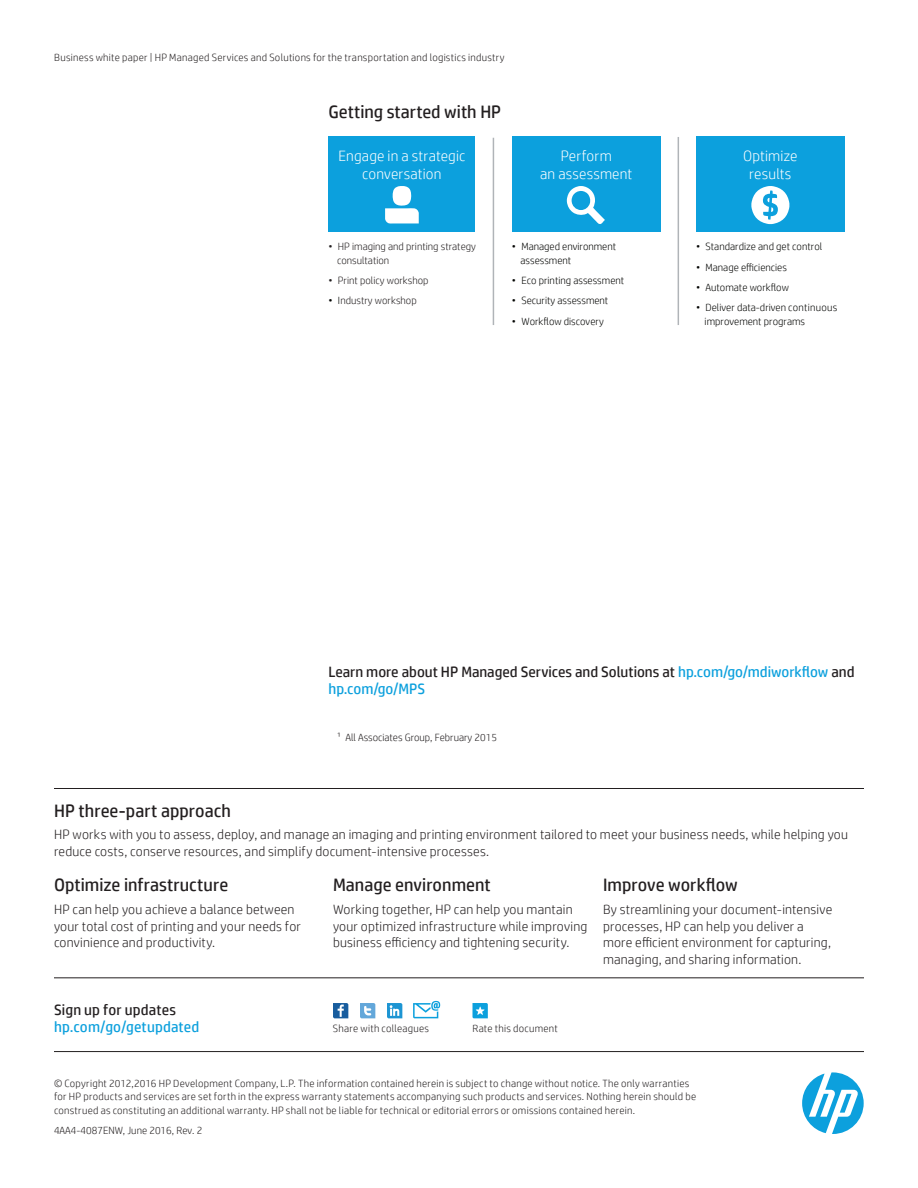
<style>
.page{position:relative;width:918px;height:1188px;background:#fff}
.page>*{position:absolute;margin:0;border:0;box-sizing:border-box;transform-origin:0 0}
.Subhead_12_14_bold{font:18px "HP Simplified";color:#231f20}
.Call_to_action_10_11{font:15px/16.5px "HP Simplified";color:#231f20}
.H3_12pt_C{font:300 15px/18px "HP Simplified";letter-spacing:.01em;color:#fff;text-align:center}
.Call_to_action_10_11-2{font:15px/16.5px "HP Simplified";letter-spacing:.01em;color:#0ca0dd}
.t1{font:300 13.5px/16.5px "HP Simplified";letter-spacing:.015em;color:#231f20}
.Legal_7_9{font:300 10.5px/13.5px "HP Simplified";letter-spacing:.025em;color:#231f20}
.t2{font:300 10.5px/13.5px "HP Simplified";color:#040503}
.Legal_7_9-2{font:300 10.5px/13.5px "HP Simplified";color:#231f20}
.s1{color:#040503}
.s2{color:#0ca0dd}
.s3{color:#231f20}
</style>
<div class="page">
<svg style="left:333px;top:1003px;width:15px;height:15px"></svg>
<svg style="left:360px;top:1003px;width:15px;height:15px"></svg>
<svg style="left:413px;top:1001px;width:27px;height:17px"></svg>
<svg style="left:387px;top:1003px;width:15px;height:15px"></svg>
<svg style="left:472px;top:1003px;width:16px;height:15px"></svg>
<hr style="left:54px;top:1051px;width:810px;height:1px;background:#231f20">
<svg style="left:802px;top:1072px;width:62px;height:62px"></svg>
<hr style="left:678px;top:137px;width:1px;height:188px;background:#b0b4b8">
<hr style="left:493px;top:138px;width:1px;height:187px;background:#b0b4b8">
<div style="left:512px;top:136px;width:149px;height:95px;background:#0ca0dd"></div>
<div style="left:696px;top:136px;width:149px;height:95px;background:#0ca0dd"></div>
<div style="left:328px;top:136px;width:147px;height:95px;background:#0ca0dd"></div>
<svg style="left:567px;top:186px;width:38px;height:38px"></svg>
<svg style="left:751px;top:186px;width:38px;height:38px"></svg>
<svg style="left:385px;top:186px;width:34px;height:38px"></svg>
<hr style="left:54px;top:788px;width:810px;height:1px;background:#231f20">
<hr style="left:54px;top:978px;width:810px;height:1px;background:#231f20">
<p class="Legal_7_9" style="left:54px;top:51px;width:452px">Business white paper | HP Managed Services and Solutions for the transportation and logistics industry</p>
<p class="Subhead_12_14_bold" style="left:328px;top:101px;width:174px">Getting started with HP</p>
<p class="H3_12pt_C" style="left:339px;top:147px;width:128px">Engage in a strategic conversation</p>
<p class="H3_12pt_C" style="left:540px;top:147px;width:94px">Perform<br>an assessment</p>
<p class="H3_12pt_C" style="left:743px;top:147px;width:56px">Optimize</p>
<p class="H3_12pt_C" style="left:749px;top:165px;width:44px">results</p>
<p class="Legal_7_9-2" style="left:337px;top:240px;width:140px;text-indent:-9px">• HP imaging and printing strategy consultation</p>
<p class="Legal_7_9-2" style="left:328px;top:274px;width:102px">• Print policy workshop</p>
<p class="Legal_7_9-2" style="left:328px;top:294px;width:90px"><span class="s1">• I</span>ndustry workshop</p>
<p class="t2" style="left:521px;top:240px;width:97px;text-indent:-9px">• Managed environment assessment</p>
<p class="t2" style="left:512px;top:274px;width:114px">• Eco printing assessment</p>
<p class="t2" style="left:512px;top:294px;width:98px">• Security assessment</p>
<p class="t2" style="left:512px;top:314px;width:93px">• Workflow discovery</p>
<p class="t2" style="left:696px;top:240px;width:128px">• Standardize and get control</p>
<p class="t2" style="left:696px;top:260px;width:92px">• Manage efficiencies</p>
<p class="t2" style="left:696px;top:280px;width:94px">• Automate workflow</p>
<p class="t2" style="left:705px;top:301px;width:134px;text-indent:-9px">• Deliver data-driven continuous improvement programs</p>
<p class="Call_to_action_10_11" style="left:328px;top:664px;width:527px">Learn more about HP Managed Services and Solutions at <span class="s2">hp.com/go/mdiworkflow</span> and <span class="s2">hp.com/go/MPS</span></p>
<p class="Legal_7_9-2" style="left:337px;top:731px;width:161px">1 All Associates Group, February 2015</p>
<h1 class="Subhead_12_14_bold" style="left:54px;top:801px;width:178px">HP three-part approach</h1>
<p class="t1" style="left:54px;top:826px;width:796px">HP works with you to assess, deploy, and manage an imaging and printing environment tailored to meet your business needs, while helping you reduce costs, conserve resources, and simplify document-intensive processes.</p>
<h1 class="Subhead_12_14_bold" style="left:54px;top:875px;width:176px">Optimize infrastructure</h1>
<h1 class="Subhead_12_14_bold" style="left:333px;top:875px;width:159px">Manage environment</h1>
<h1 class="Subhead_12_14_bold" style="left:603px;top:875px;width:136px">Improve workflow</h1>
<p class="t1" style="left:54px;top:901px;width:249px">HP can help you achieve a balance between your total cost of printing and your needs for convinience and productivity.</p>
<p class="t1" style="left:333px;top:901px;width:256px">Working together, HP can help you mantain your optimized infrastructure while improving business efficiency and tightening security.</p>
<p class="t1" style="left:603px;top:901px;width:231px">By streamlining your document-intensive processes, HP can help you deliver a more efficient environment for capturing, managing, and sharing information.</p>
<p class="Call_to_action_10_11-2" style="left:54px;top:1002px;width:147px"><span class="s3">Sign up for updates </span>hp.com/go/getupdated</p>
<p class="Legal_7_9" style="left:333px;top:1021px;width:98px">Share with colleagues</p>
<p class="Legal_7_9" style="left:472px;top:1021px;width:87px">Rate this document</p>
<p class="Legal_7_9" style="left:54px;top:1076px;width:644px">© Copyright 2012,2016 HP Development Company, L.P. The information contained herein is subject to change without notice. The only warranties for HP products and services are set forth in the express warranty statements accompanying such products and services. Nothing herein should be construed as constituting an additional warranty. HP shall not be liable for technical or editorial errors or omissions contained herein.</p>
<p class="Legal_7_9-2" style="left:54px;top:1123px;width:150px">4AA4-4087ENW, June 2016, Rev. 2</p>
</div>
